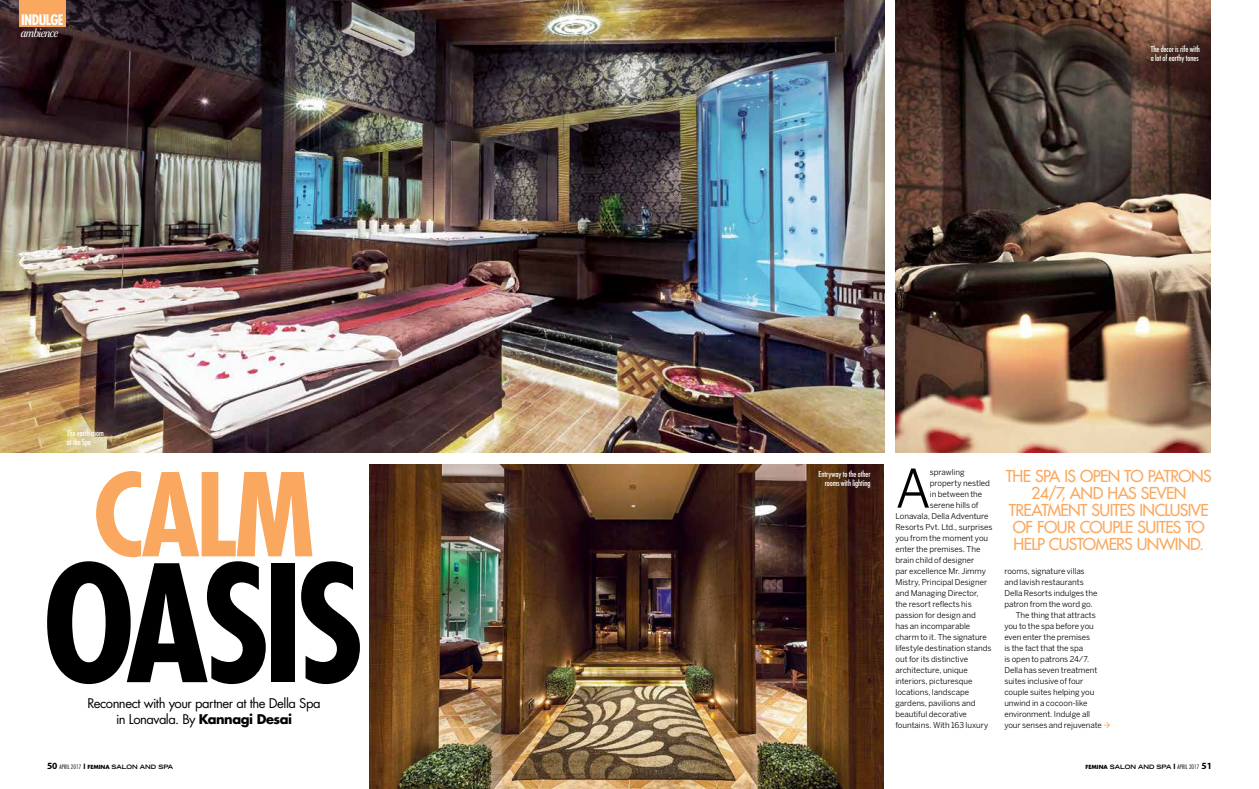
<style>
.page{position:relative;width:1259px;height:789px;background:#fff}
.page>*{position:absolute;margin:0;border:0;box-sizing:border-box;transform-origin:0 0}
.t1{font:700 condensed 157.6px "Futura";letter-spacing:-.05em;color:#000}
.t2{font:700 condensed 111.7px "Futura";color:#faa85f}
.t3{font:52.6px "Benton Sans";color:#000}
.t4{font:16px/17px "Futura";letter-spacing:-.04em;color:#faa85f;text-align:center}
.t5{font:700 condensed 14.2px "Futura";letter-spacing:-.04em;color:#fff}
.t6{font:13px/16px "Futura";letter-spacing:-.035em;color:#000;text-align:center}
.t7{font:italic 300 11.8px "Rocky";letter-spacing:-.04em;color:#fff}
.t8{font:8px "Benton Sans";letter-spacing:-.005em;color:#000}
.t9{font:condensed 8px/9px "Futura";letter-spacing:-.005em;color:#fff}
.t10{font:700 expanded 6px "Trade Gothic LH";color:#000}
.s1{font-weight:700}
.s2{color:#faa85f}
.s3{font-family:"Myriad";font-stretch:normal;font-size:9.5px}
.s4{font-family:"Futura";font-weight:300;font-stretch:condensed}
.s5{font-family:"Myriad";font-stretch:normal;font-size:7.5px}
.s6{font-family:"Futura";font-stretch:normal;font-size:5.5px}
</style>
<div class="page">
<img style="left:0;top:0;width:884px;height:452px">
<img style="left:895px;top:0;width:315px;height:452px">
<div style="left:20px;top:0;width:46px;height:26px;background:#faa85f"></div>
<img style="left:369px;top:464px;width:514px;height:324px">
<h3 class="t5" style="left:21px;top:11px;width:44px">INDULGE</h3>
<h3 class="t7" style="left:21px;top:28px;width:39px">ambience</h3>
<p class="t9" style="left:67px;top:428px;width:38px">The earth room at the Spa</p>
<h2 class="t2" style="left:93px;top:445px;width:223px">CALM</h2>
<h1 class="t1" style="left:43px;top:525px;width:324px">OASIS</h1>
<h3 class="t6" style="left:87px;top:695px;width:235px">Reconnect with your partner at the Della Spa in Lonavala. By <span class="s1">Kannagi Desai</span></h3>
<p class="t9" style="left:1150px;top:44px;width:51px">The decor is rife with a lot of earthy tones</p>
<h3 class="t3" style="left:895px;top:457px;width:37px">A</h3>
<p class="t8" style="left:930px;top:466px;width:36px">sprawling</p>
<p class="t9" style="left:818px;top:469px;width:53px;text-align:right">Entryway to the other rooms with lighting</p>
<h3 class="t4" style="left:1005px;top:467px;width:208px">THE SPA IS OPEN TO PATRONS<br>24/7, AND HAS SEVEN<br>TREATMENT SUITES INCLUSIVE<br>OF FOUR COUPLE SUITES TO<br>HELP CUSTOMERS UNWIND.</h3>
<p class="t8" style="left:930px;top:477px;width:62px">property nestled</p>
<p class="t8" style="left:930px;top:488px;width:54px">in between the</p>
<p class="t8" style="left:930px;top:499px;width:50px">serene hills of</p>
<p class="t8" style="left:895px;top:510px;width:94px">Lonavala, Della Adventure</p>
<p class="t8" style="left:895px;top:521px;width:99px">Resorts Pvt. Ltd., surprises</p>
<p class="t8" style="left:895px;top:532px;width:94px">you from the moment you</p>
<p class="t8" style="left:895px;top:543px;width:86px">enter the premises. The</p>
<p class="t8" style="left:895px;top:554px;width:80px">brain child of designer</p>
<p class="t8" style="left:895px;top:565px;width:92px">par excellence Mr. Jimmy</p>
<p class="t8" style="left:895px;top:576px;width:93px">Mistry, Principal Designer</p>
<p class="t8" style="left:895px;top:587px;width:85px">and Managing Director,</p>
<p class="t8" style="left:895px;top:598px;width:78px">the resort reflects his</p>
<p class="t8" style="left:895px;top:609px;width:82px">passion for design and</p>
<p class="t8" style="left:895px;top:620px;width:76px">has an incomparable</p>
<p class="t8" style="left:895px;top:631px;width:93px">charm to it. The signature</p>
<p class="t8" style="left:895px;top:642px;width:98px">lifestyle destination stands</p>
<p class="t8" style="left:895px;top:653px;width:74px">out for its distinctive</p>
<p class="t8" style="left:895px;top:664px;width:74px">architecture, unique</p>
<p class="t8" style="left:895px;top:675px;width:78px">interiors, picturesque</p>
<p class="t8" style="left:895px;top:686px;width:75px">locations, landscape</p>
<p class="t8" style="left:895px;top:697px;width:81px">gardens, pavilions and</p>
<p class="t8" style="left:895px;top:708px;width:73px">beautiful decorative</p>
<p class="t8" style="left:895px;top:719px;width:94px">fountains. With 163 luxury</p>
<p class="t8" style="left:1004px;top:565px;width:82px">rooms, signature villas</p>
<p class="t8" style="left:1004px;top:576px;width:81px">and lavish restaurants</p>
<p class="t8" style="left:1004px;top:587px;width:95px">Della Resorts indulges the</p>
<p class="t8" style="left:1004px;top:598px;width:90px">patron from the word go.</p>
<p class="t8" style="left:1015px;top:609px;width:82px">The thing that attracts</p>
<p class="t8" style="left:1004px;top:620px;width:91px">you to the spa before you</p>
<p class="t8" style="left:1004px;top:631px;width:87px">even enter the premises</p>
<p class="t8" style="left:1004px;top:642px;width:80px">is the fact that the spa</p>
<p class="t8" style="left:1004px;top:653px;width:86px">is open to patrons 24/7.</p>
<p class="t8" style="left:1004px;top:664px;width:94px">Della has seven treatment</p>
<p class="t8" style="left:1004px;top:675px;width:81px">suites inclusive of four</p>
<p class="t8" style="left:1004px;top:686px;width:91px">couple suites helping you</p>
<p class="t8" style="left:1004px;top:697px;width:85px">unwind in a cocoon-like</p>
<p class="t8" style="left:1004px;top:708px;width:87px">environment. Indulge all</p>
<p class="t8" style="left:1004px;top:719px;width:108px">your senses and rejuvenate <span class="s2">→</span></p>
<p class="t10" style="left:47px;top:762px;width:128px"><span class="s3">50</span> <span class="s4">APRIL 2017</span> <span class="s5">l</span> <span class="s6">FEMINA</span> SALON AND SPA</p>
<p class="t10" style="left:1085px;top:762px;width:128px"><span class="s6">FEMINA</span> SALON AND SPA <span class="s5">l</span> <span class="s4">APRIL 2017</span> <span class="s3">51</span></p>
</div>
